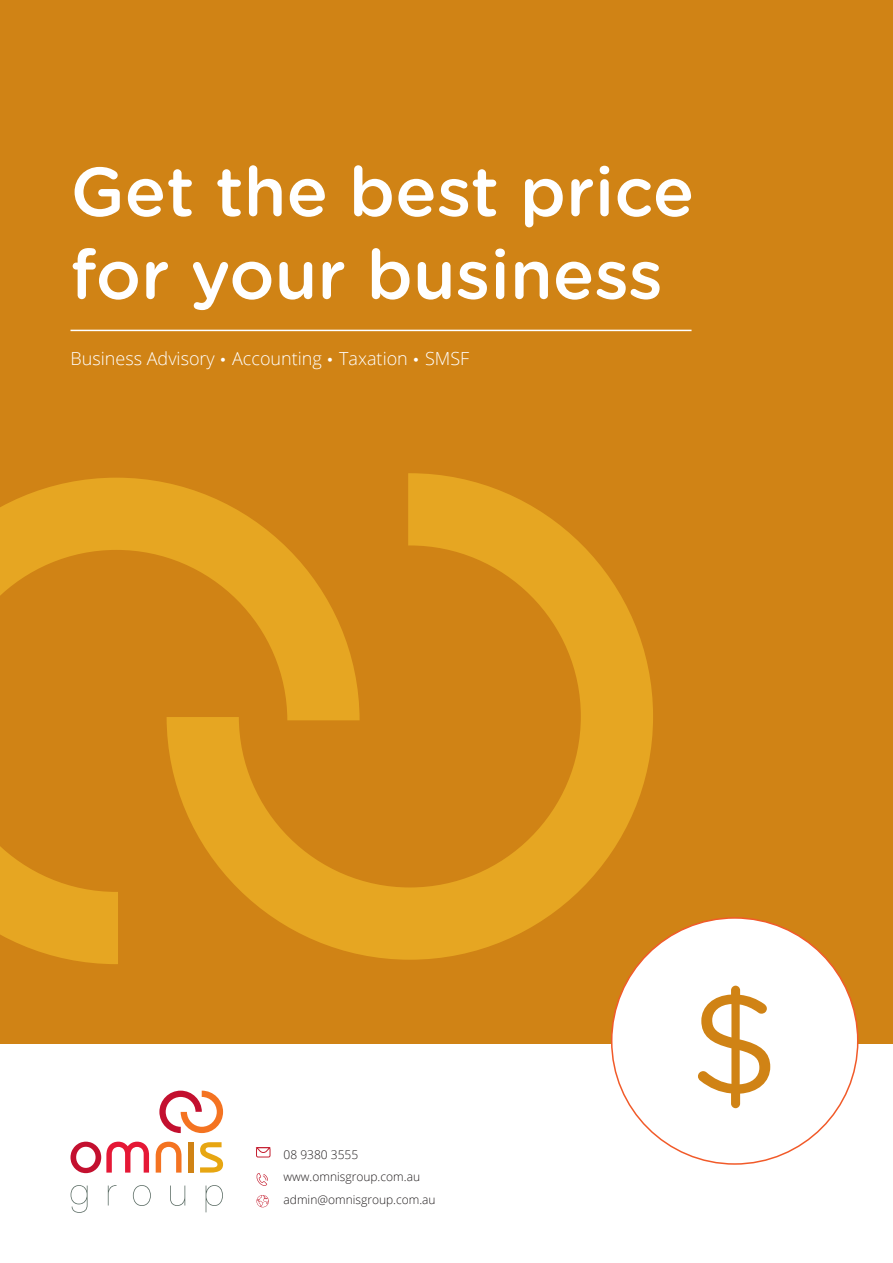
<style>
.page{position:relative;width:893px;height:1263px;background:#fff}
.page>*{position:absolute;margin:0;border:0;box-sizing:border-box;transform-origin:0 0}
.t1{font:141.45px "Gotham Rounded";color:#d08315}
.t2{font:500 69px/82.8px "Gotham Rounded";color:#fff}
.t3{font:300 18px "Open Sans";color:#fff}
.t4{font:300 12px/22.5px "Open Sans";color:#231f20}
.s1{font-family:"Gotham";font-weight:400;font-size:15px}
</style>
<div class="page">
<div style="left:0;top:0;width:893px;height:1044px;background:#d08315"></div>
<svg style="left:70px;top:1142px;width:79px;height:31px"></svg>
<svg style="left:156px;top:1142px;width:26px;height:30px"></svg>
<div style="left:189px;top:1142px;width:5px;height:30px;background:#d08315"></div>
<svg style="left:200px;top:1142px;width:23px;height:30px"></svg>
<svg style="left:159px;top:1090px;width:64px;height:43px"></svg>
<svg style="left:71px;top:1185px;width:17px;height:28px"></svg>
<svg style="left:108px;top:1185px;width:9px;height:20px"></svg>
<svg style="left:133px;top:1185px;width:18px;height:21px"></svg>
<svg style="left:170px;top:1185px;width:15px;height:21px"></svg>
<svg style="left:206px;top:1185px;width:17px;height:27px"></svg>
<hr style="left:70px;top:330px;width:622px;height:1px;background:#fff">
<div style="left:612px;top:918px;width:246px;height:246px;background:#fff;border-radius:50%"></div>
<svg style="left:0;top:478px;width:167px;height:486px"></svg>
<svg style="left:167px;top:473px;width:486px;height:487px"></svg>
<svg style="left:256px;top:1173px;width:12px;height:13px"></svg>
<svg style="left:256px;top:1195px;width:13px;height:12px"></svg>
<div style="left:256px;top:1147px;width:14px;height:10px;border:1px solid #c52031;border-radius:2px"></div>
<svg style="left:256px;top:1147px;width:14px;height:7px"></svg>
<h2 class="t2" style="left:70px;top:147px;width:625px">Get the best price for your business</h2>
<h3 class="t3" style="left:70px;top:346px;width:400px">Business Advisory <span class="s1">•</span> Accounting <span class="s1">•</span> Taxation <span class="s1">•</span> SMSF</h3>
<p class="t4" style="left:284px;top:1143px;width:154px">08 9380 3555 www.omnisgroup.com.au admin@omnisgroup.com.au</p>
<h1 class="t1" style="left:690px;top:946px;width:92px">$</h1>
</div>
